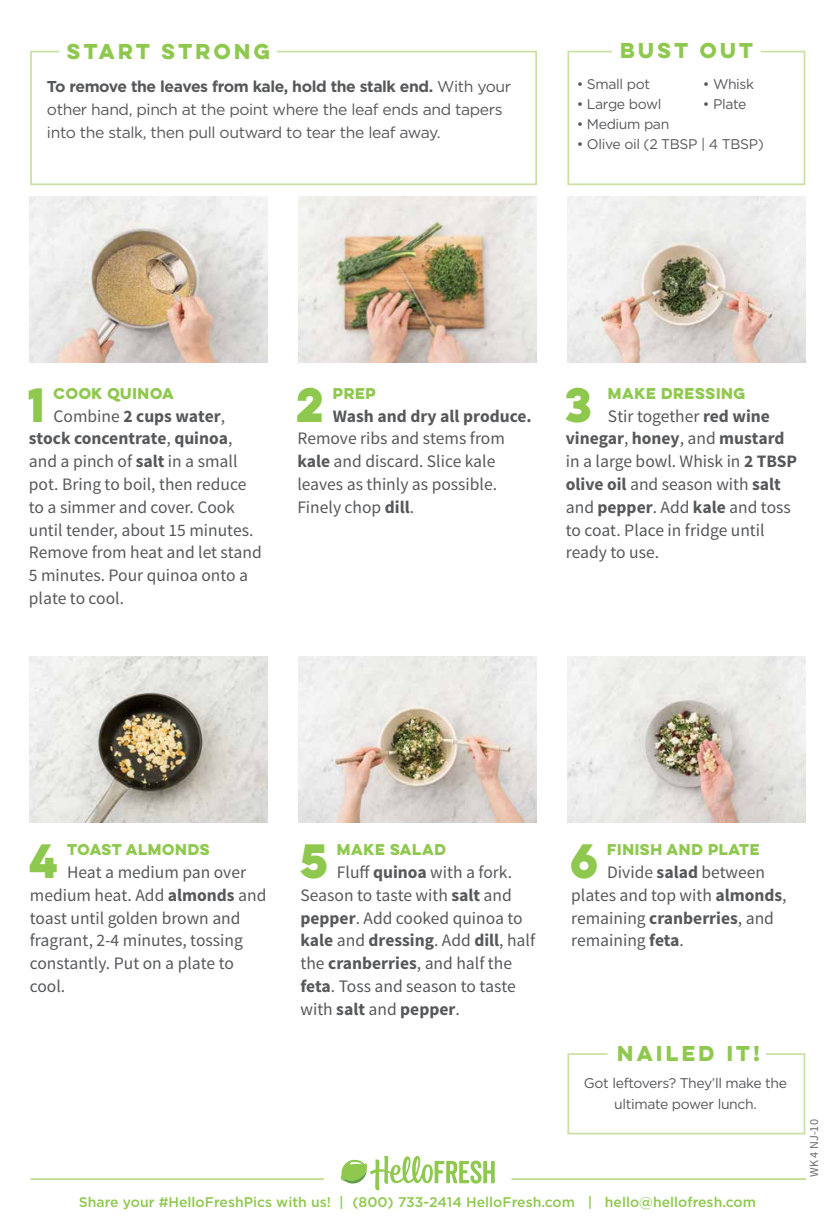
<style>
.page{position:relative;width:835px;height:1228px;background:#fff}
.page>*{position:absolute;margin:0;border:0;box-sizing:border-box;transform-origin:0 0}
.t1{font:700 43.23px "Lulo Clean One";color:#8fc84e}
.t2{font:700 19.25px "Lulo Clean One";letter-spacing:-.05em;color:#8fc84e}
.t3{font:17.5px/22.8px "Source Sans Pro";color:#57585a}
.t4{font:700 17.5px "Source Sans Pro";color:#57585a}
.t5{font:15.75px/22.8px "Gotham";letter-spacing:-.025em;color:#57585a}
.t6{font:14px/21px "Gotham";letter-spacing:-.025em;color:#57585a;text-align:center}
.t7{font:500 14px "Gotham";color:#8fc84e}
.t8{font:700 14px "Lulo Clean One";letter-spacing:-.18em;color:#8fc84e}
.t9{font:12.25px "Source Sans Pro";color:#6c6d70}
.s1{font-weight:700}
</style>
<div class="page">
<img style="left:29px;top:196px;width:238px;height:167px">
<img style="left:298px;top:196px;width:238px;height:167px">
<img style="left:298px;top:656px;width:238px;height:166px">
<img style="left:30px;top:656px;width:237px;height:166px">
<img style="left:567px;top:196px;width:238px;height:167px">
<img style="left:567px;top:656px;width:238px;height:166px">
<svg style="left:30px;top:50px;width:507px;height:136px"></svg>
<svg style="left:567px;top:50px;width:239px;height:136px"></svg>
<svg style="left:341px;top:1156px;width:154px;height:34px"></svg>
<hr style="left:30px;top:1177px;width:294px;height:2px;background:#bedb8e">
<hr style="left:511px;top:1177px;width:295px;height:2px;background:#bedb8e">
<svg style="left:567px;top:1053px;width:239px;height:82px"></svg>
<p class="t2" style="left:67px;top:36px;width:209px">START STRONG</p>
<p class="t2" style="left:620px;top:35px;width:139px">BUST OUT</p>
<p class="t5" style="left:47px;top:75px;width:466px"><span class="s1">To remove the leaves from kale, hold the stalk end.</span> With your other hand, pinch at the point where the leaf ends and tapers into the stalk, then pull outward to tear the leaf away.</p>
<p class="t6" style="left:577px;top:73px;width:75px">• Small pot</p>
<p class="t6" style="left:703px;top:73px;width:53px">• Whisk</p>
<p class="t6" style="left:577px;top:93px;width:86px">• Large bowl</p>
<p class="t6" style="left:703px;top:93px;width:45px">• Plate</p>
<p class="t6" style="left:577px;top:113px;width:94px">• Medium pan</p>
<p class="t6" style="left:577px;top:133px;width:189px">• Olive oil (2 TBSP | 4 TBSP)</p>
<h1 class="t1" style="left:28px;top:371px;width:28px">1</h1>
<p class="t8" style="left:54px;top:382px;width:125px">COOK QUINOA</p>
<p class="t3" style="left:29px;top:405px;width:234px;text-indent:25px">Combine <span class="s1">2 cups water</span>, <span class="s1">stock concentrate</span>, <span class="s1">quinoa</span>, and a pinch of <span class="s1">salt</span> in a small pot. Bring to boil, then reduce to a simmer and cover. Cook until tender, about 15 minutes.<br>Remove from heat and let stand<br>5 minutes. Pour quinoa onto a plate to cool.</p>
<h1 class="t1" style="left:296px;top:371px;width:39px">2</h1>
<p class="t8" style="left:333px;top:382px;width:48px">PREP</p>
<p class="t4" style="left:333px;top:404px;width:200px">Wash and dry all produce.</p>
<p class="t3" style="left:297px;top:427px;width:209px">Remove ribs and stems from <span class="s1">kale</span> and discard. Slice kale leaves as thinly as possible.<br>Finely chop <span class="s1">dill</span>.</p>
<h1 class="t1" style="left:565px;top:371px;width:38px">3</h1>
<p class="t8" style="left:608px;top:382px;width:142px">MAKE DRESSING</p>
<p class="t3" style="left:566px;top:405px;width:233px;text-indent:42px">Stir together <span class="s1">red wine vinegar</span>, <span class="s1">honey</span>, and <span class="s1">mustard </span>in a large bowl. Whisk in <span class="s1">2 TBSP olive oil</span> and season with <span class="s1">salt </span>and <span class="s1">pepper</span>. Add <span class="s1">kale</span> and toss to coat. Place in fridge until ready to use.</p>
<h1 class="t1" style="left:29px;top:827px;width:40px">4</h1>
<p class="t8" style="left:67px;top:838px;width:147px">TOAST ALMONDS</p>
<p class="t3" style="left:30px;top:861px;width:238px;text-indent:37px">Heat a medium pan over medium heat. Add <span class="s1">almonds</span> and toast until golden brown and fragrant, 2-4 minutes, tossing constantly. Put on a plate to cool.</p>
<h1 class="t1" style="left:300px;top:827px;width:40px">5</h1>
<p class="t8" style="left:337px;top:838px;width:114px">MAKE SALAD</p>
<p class="t3" style="left:300px;top:861px;width:236px;text-indent:36px">Fluff <span class="s1">quinoa</span> with a fork.<br>Season to taste with <span class="s1">salt</span> and <span class="s1">pepper</span>. Add cooked quinoa to <span class="s1">kale</span> and <span class="s1">dressing</span>. Add <span class="s1">dill</span>, half the <span class="s1">cranberries</span>, and half the <span class="s1">feta</span>. Toss and season to taste with <span class="s1">salt</span> and <span class="s1">pepper</span>.</p>
<h1 class="t1" style="left:570px;top:827px;width:39px">6</h1>
<p class="t8" style="left:607px;top:838px;width:157px">FINISH AND PLATE</p>
<p class="t3" style="left:571px;top:861px;width:217px;text-indent:36px">Divide <span class="s1">salad</span> between plates and top with <span class="s1">almonds</span>, remaining <span class="s1">cranberries</span>, and remaining <span class="s1">feta</span>.</p>
<p class="t2" style="left:617px;top:1038px;width:148px">NAILED IT!</p>
<p class="t6" style="left:584px;top:1071px;width:205px">Got leftovers? They’ll make the ultimate power lunch.</p>
<p class="t7" style="left:79px;top:1192px;width:679px">Share your #HelloFreshPics with us! | (800) 733-2414 HelloFresh.com | hello@hellofresh.com</p>
<p class="t9" style="left:806px;top:1177px;width:59px;rotate:-90deg">WK 4 NJ-10</p>
</div>
